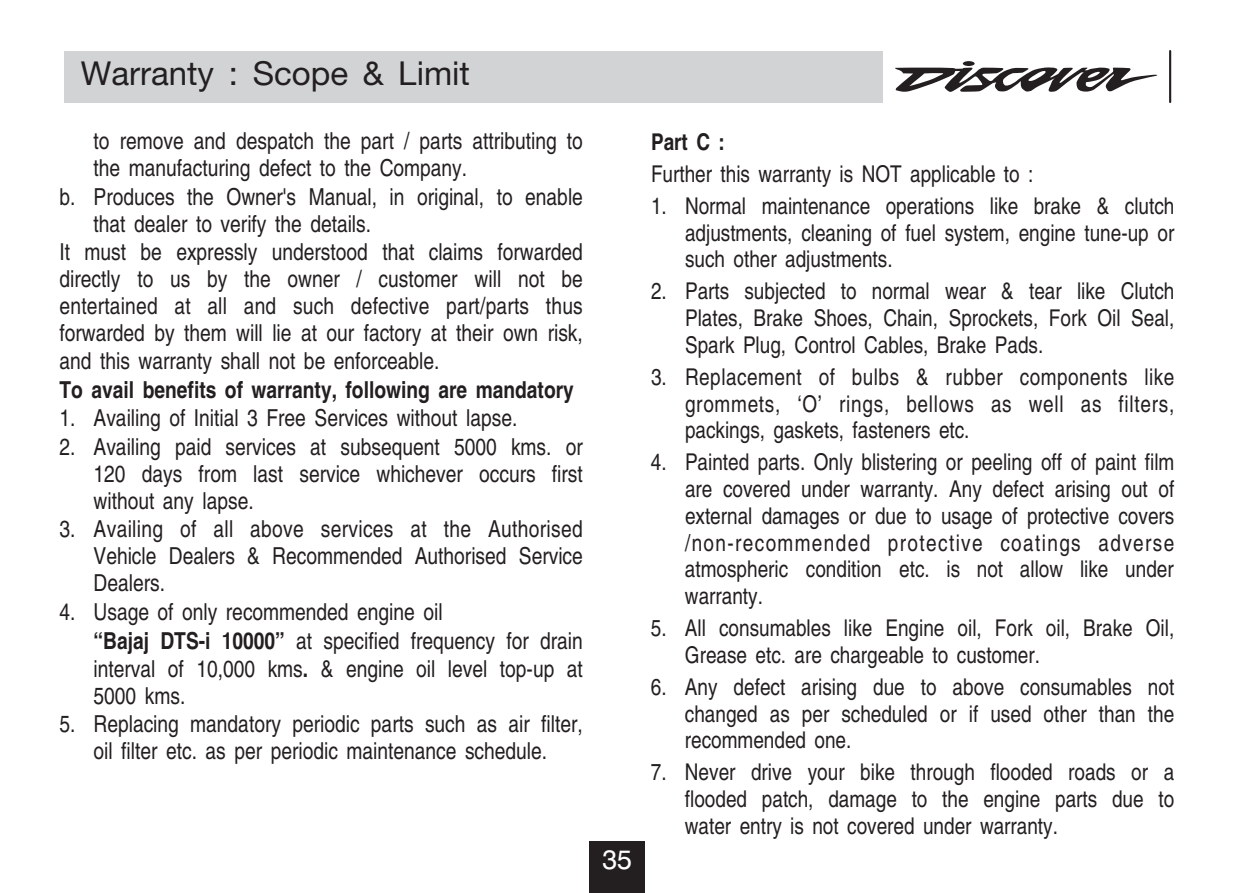
<style>
.page{position:relative;width:1234px;height:893px;background:#fff}
.page>*{position:absolute;margin:0;border:0;box-sizing:border-box;transform-origin:0 0}
.t1{font:33px "Helvetica Neue Roman";color:#231f20}
.t2{font:27px "Swiss 721 BT";color:#fff}
.t3{font:condensed 23.4px/27px "Helvetica";color:#231f20;text-align:justify}
.t4{font:700 condensed 23.4px "Helvetica";color:#231f20}
.t5{font:condensed 23.1px/26.7px "Helvetica";color:#231f20;text-align:justify}
.t6{font:700 condensed 23.1px "Helvetica";color:#231f20}
.s1{font-weight:700}
</style>
<div class="page">
<div style="left:64px;top:51px;width:818px;height:51px;background:#d1d3d4"></div>
<svg style="left:895px;top:61px;width:263px;height:31px"></svg>
<hr style="left:1168px;top:51px;width:2px;height:51px;background:#231f20">
<div style="left:589px;top:842px;width:55px;height:51px;background:#231f20"></div>
<h1 class="t1" style="left:81px;top:54px;width:390px">Warranty : Scope &amp; Limit</h1>
<p class="t3" style="left:94px;top:130px;width:490px">to remove and despatch the part / parts attributing to</p>
<p class="t3" style="left:94px;top:157px;width:375px">the manufacturing defect to the Company.</p>
<p class="t3" style="left:60px;top:185px;width:524px">b. Produces the Owner's Manual, in original, to enable</p>
<p class="t3" style="left:94px;top:212px;width:279px">that dealer to verify the details.</p>
<p class="t3" style="left:60px;top:241px;width:524px">It must be expressly understood that claims forwarded</p>
<p class="t3" style="left:60px;top:268px;width:524px">directly to us by the owner / customer will not be</p>
<p class="t3" style="left:60px;top:295px;width:524px">entertained at all and such defective part/parts thus</p>
<p class="t3" style="left:59px;top:322px;width:524px">forwarded by them will lie at our factory at their own risk,</p>
<p class="t3" style="left:59px;top:349px;width:381px">and this warranty shall not be enforceable.</p>
<p class="t4" style="left:59px;top:381px;width:515px">To avail benefits of warranty, following are mandatory</p>
<p class="t3" style="left:59px;top:407px;width:459px">1. Availing of Initial 3 Free Services without lapse.</p>
<p class="t3" style="left:94px;top:435px;width:490px;text-indent:-34px">2. Availing paid services at subsequent 5000 kms. or 120 days from last service whichever occurs first without any lapse.</p>
<p class="t3" style="left:93px;top:518px;width:490px;text-indent:-34px">3. Availing of all above services at the Authorised Vehicle Dealers &amp; Recommended Authorised Service Dealers.</p>
<p class="t3" style="left:93px;top:600px;width:490px;line-height:27.9px;text-align:left;text-indent:-34px">4. Usage of only recommended engine oil<br><span class="s1">“Bajaj DTS-i 10000”</span> at specified frequency for drain interval of 10,000 kms<span class="s1">.</span> &amp; engine oil level top-up at 5000 kms.</p>
<p class="t3" style="left:59px;top:713px;width:524px;text-align:center">5. Replacing mandatory periodic parts such as air filter, oil filter etc. as per periodic maintenance schedule.</p>
<p class="t2" style="left:602px;top:849px;width:31px">35</p>
<p class="t6" style="left:651px;top:133px;width:75px">Part C :</p>
<p class="t5" style="left:651px;top:163px;width:384px">Further this warranty is NOT applicable to :</p>
<p class="t5" style="left:685px;top:195px;width:490px;text-indent:-34px">1. Normal maintenance operations like brake &amp; clutch adjustments, cleaning of fuel system, engine tune-up or such other adjustments.</p>
<p class="t5" style="left:685px;top:280px;width:490px;text-indent:-34px">2. Parts subjected to normal wear &amp; tear like Clutch Plates, Brake Shoes, Chain, Sprockets, Fork Oil Seal, Spark Plug, Control Cables, Brake Pads.</p>
<p class="t5" style="left:685px;top:366px;width:490px;text-indent:-34px">3. Replacement of bulbs &amp; rubber components like grommets, ‘O’ rings, bellows as well as filters, packings, gaskets, fasteners etc.</p>
<p class="t5" style="left:684px;top:451px;width:490px;text-indent:-34px">4. Painted parts. Only blistering or peeling off of paint film are covered under warranty. Any defect arising out of external damages or due to usage of protective covers /non-recommended protective coatings adverse atmospheric condition etc. is not allow like under warranty.</p>
<p class="t5" style="left:684px;top:617px;width:490px;text-indent:-34px">5. All consumables like Engine oil, Fork oil, Brake Oil,<br>Grease etc. are chargeable to customer.</p>
<p class="t5" style="left:684px;top:675px;width:490px;text-indent:-34px">6. Any defect arising due to above consumables not changed as per scheduled or if used other than the recommended one.</p>
<p class="t5" style="left:684px;top:761px;width:490px;text-indent:-34px">7. Never drive your bike through flooded roads or a flooded patch, damage to the engine parts due to water entry is not covered under warranty.</p>
</div>
